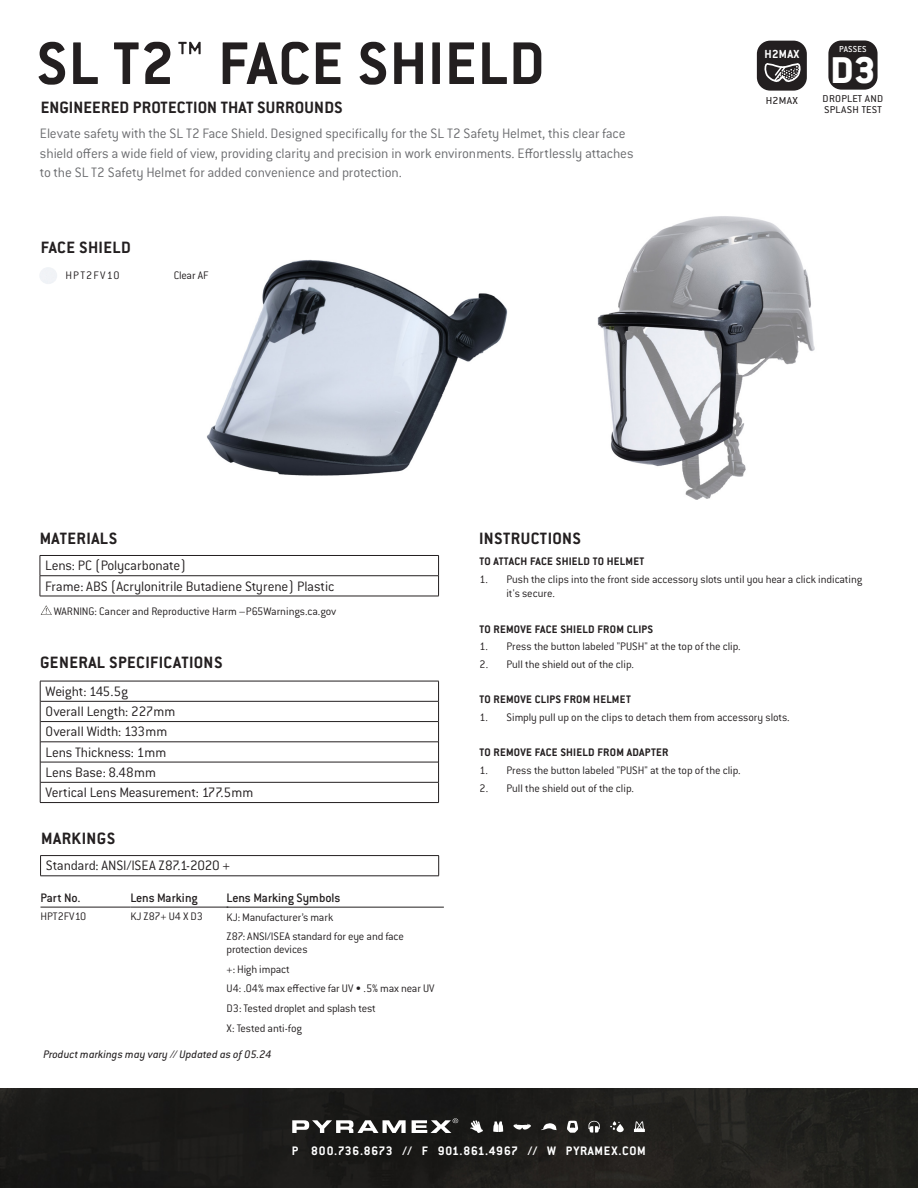
<style>
.page{position:relative;width:918px;height:1188px;background:#fff}
.page>*{position:absolute;margin:0;border:0;box-sizing:border-box;transform-origin:0 0}
.Model_Name{font:700 66px "Conduit ITC Std";letter-spacing:.02em;color:#231f20}
.t1{font:800 40.95px "Conduit ITC Std";color:#fff}
.Description___no_rule{font:700 18px "Conduit ITC Std";letter-spacing:.02em;color:#231f20}
.Description___no_rule-2{font:300 15px/19.5px "Conduit ITC Std";letter-spacing:-.01em;color:#6c6d70}
.Part_No{font:300 15px "Conduit ITC Std";letter-spacing:-.01em;color:#231f20}
.Description___no_rule-3{font:300 15px "Conduit ITC Std";letter-spacing:-.01em;color:#231f20}
.t2{font:700 13.5px "Conduit ITC Std";letter-spacing:.05em;color:#fff}
.Description___no_rule-4{font:500 13.5px "Conduit ITC Std";color:#231f20}
.t3{font:700 12.9px "Conduit ITC Std";letter-spacing:.025em;color:#fff}
.Part_No-2{font:300 12px/14.4px "Conduit ITC Std";letter-spacing:-.01em;color:#231f20}
.t4{font:700 12px "Conduit ITC Std";letter-spacing:.025em;color:#231f20}
.t5{font:italic 12px "Conduit ITC Std";letter-spacing:.01em;color:#231f20}
.Part_No-3{font:300 12px "Conduit ITC Std";letter-spacing:.1em;color:#231f20}
.t6{font:11.1px "Conduit ITC Std";letter-spacing:.025em;color:#231f20;scale:1.07 1}
.t7{font:10.95px/10.2px "Conduit ITC Std";letter-spacing:.025em;color:#231f20;scale:1.07 1}
.t8{font:500 9.6px "Conduit ITC Std";letter-spacing:.02em;color:#fff}
</style>
<div class="page">
<img style="left:0;top:1088px;width:918px;height:100px">
<svg style="left:634px;top:1121px;width:11px;height:11px"></svg>
<svg style="left:610px;top:1121px;width:14px;height:11px"></svg>
<svg style="left:470px;top:1120px;width:13px;height:13px"></svg>
<svg style="left:493px;top:1121px;width:10px;height:11px"></svg>
<svg style="left:588px;top:1121px;width:12px;height:12px"></svg>
<svg style="left:567px;top:1121px;width:11px;height:12px"></svg>
<svg style="left:513px;top:1124px;width:18px;height:6px"></svg>
<svg style="left:541px;top:1122px;width:16px;height:8px"></svg>
<svg style="left:292px;top:1118px;width:166px;height:15px"></svg>
<img style="left:207px;top:259px;width:301px;height:217px">
<img style="left:597px;top:216px;width:218px;height:284px">
<hr style="left:40px;top:555px;width:399px;height:1px;background:#231f20">
<hr style="left:40px;top:575px;width:398px;height:1px;background:#231f20">
<hr style="left:40px;top:596px;width:399px;height:1px;background:#231f20">
<svg style="left:40px;top:556px;width:1px;height:40px"></svg>
<svg style="left:438px;top:556px;width:1px;height:40px"></svg>
<svg style="left:41px;top:606px;width:11px;height:9px"></svg>
<hr style="left:40px;top:681px;width:399px;height:1px;background:#231f20">
<hr style="left:40px;top:701px;width:398px;height:1px;background:#231f20">
<hr style="left:40px;top:721px;width:398px;height:1px;background:#231f20">
<hr style="left:40px;top:742px;width:398px;height:1px;background:#231f20">
<hr style="left:40px;top:762px;width:398px;height:1px;background:#231f20">
<hr style="left:40px;top:782px;width:398px;height:1px;background:#231f20">
<hr style="left:40px;top:802px;width:399px;height:1px;background:#231f20">
<svg style="left:40px;top:681px;width:1px;height:121px"></svg>
<svg style="left:438px;top:681px;width:1px;height:121px"></svg>
<hr style="left:40px;top:907px;width:90px;height:1px;background:#231f20">
<hr style="left:130px;top:907px;width:98px;height:1px;background:#231f20">
<hr style="left:227px;top:907px;width:217px;height:1px;background:#231f20">
<hr style="left:40px;top:855px;width:399px;height:1px;background:#231f20">
<hr style="left:40px;top:876px;width:399px;height:1px;background:#231f20">
<svg style="left:40px;top:856px;width:1px;height:20px"></svg>
<svg style="left:438px;top:856px;width:1px;height:20px"></svg>
<div style="left:828px;top:40px;width:50px;height:50px;background:#231f20;border-radius:13px"></div>
<div style="left:757px;top:41px;width:50px;height:50px;background:#231f20;border-radius:13px"></div>
<svg style="left:764px;top:63px;width:37px;height:19px"></svg>
<p class="Model_Name" style="left:36px;top:23px;width:510px">SL T2™ FACE SHIELD</p>
<p class="Description___no_rule" style="left:41px;top:97px;width:303px">ENGINEERED PROTECTION THAT SURROUNDS</p>
<p class="Description___no_rule-2" style="left:40px;top:123px;width:595px">Elevate safety with the SL T2 Face Shield. Designed specifically for the SL T2 Safety Helmet, this clear face shield offers a wide field of view, providing clarity and precision in work environments. Effortlessly attaches to the SL T2 Safety Helmet for added convenience and protection.</p>
<p class="Description___no_rule" style="left:41px;top:236px;width:91px">FACE SHIELD</p>
<p class="Part_No-3" style="left:65px;top:268px;width:56px">HPT2FV10</p>
<p class="Part_No-2" style="left:174px;top:268px;width:36px">Clear AF</p>
<p class="t3" style="left:764px;top:46px;width:37px">H2MAX</p>
<p class="t6" style="left:766px;top:93px;width:32px">H2MAX</p>
<p class="t8" style="left:839px;top:43px;width:29px">PASSES</p>
<p class="t1" style="left:831px;top:45px;width:47px">D3</p>
<p class="t7" style="left:823px;top:94px;width:58px">DROPLET AND<br>SPLASH TEST</p>
<p class="Description___no_rule" style="left:40px;top:528px;width:79px">MATERIALS</p>
<p class="Part_No" style="left:45px;top:557px;width:142px">Lens: PC (Polycarbonate)</p>
<p class="Part_No" style="left:45px;top:577px;width:291px">Frame: ABS (Acrylonitrile Butadiene Styrene) Plastic</p>
<p class="Part_No-2" style="left:54px;top:604px;width:284px">WARNING: Cancer and Reproductive Harm –P65Warnings.ca.gov</p>
<p class="Description___no_rule" style="left:40px;top:652px;width:184px">GENERAL SPECIFICATIONS</p>
<p class="Part_No" style="left:46px;top:682px;width:84px">Weight: 145.5g</p>
<p class="Part_No" style="left:46px;top:702px;width:131px">Overall Length: 227mm</p>
<p class="Part_No" style="left:46px;top:723px;width:123px">Overall Width: 133mm</p>
<p class="Description___no_rule-3" style="left:46px;top:743px;width:122px">Lens Thickness: 1mm</p>
<p class="Description___no_rule-3" style="left:46px;top:763px;width:112px">Lens Base: 8.48mm</p>
<p class="Description___no_rule-3" style="left:46px;top:783px;width:209px">Vertical Lens Measurement: 177.5mm</p>
<p class="Description___no_rule" style="left:41px;top:827px;width:75px">MARKINGS</p>
<p class="Description___no_rule-3" style="left:46px;top:857px;width:186px">Standard: ANSI/ISEA Z87.1-2020 +</p>
<p class="Description___no_rule-4" style="left:40px;top:889px;width:41px">Part No.</p>
<p class="Description___no_rule-4" style="left:130px;top:889px;width:69px">Lens Marking</p>
<p class="Part_No-2" style="left:40px;top:909px;width:47px">HPT2FV10</p>
<p class="Part_No-2" style="left:130px;top:909px;width:74px">KJ Z87+ U4 X D3</p>
<p class="Description___no_rule-4" style="left:227px;top:889px;width:115px">Lens Marking Symbols</p>
<p class="Part_No-2" style="left:227px;top:910px;width:108px">KJ: Manufacturer’s mark</p>
<p class="Part_No-2" style="left:227px;top:929px;width:179px;line-height:13.5px">Z87: ANSI/ISEA standard for eye and face protection devices</p>
<p class="Part_No-2" style="left:227px;top:961px;width:65px">+: High impact</p>
<p class="Part_No-2" style="left:227px;top:981px;width:210px">U4: .04% max effective far UV • .5% max near UV</p>
<p class="Part_No-2" style="left:227px;top:1001px;width:151px">D3: Tested droplet and splash test</p>
<p class="Part_No-2" style="left:227px;top:1021px;width:77px">X: Tested anti-fog</p>
<p class="t5" style="left:43px;top:1046px;width:230px">Product markings may vary // Updated as of 05.24</p>
<p class="Description___no_rule" style="left:479px;top:528px;width:103px">INSTRUCTIONS</p>
<p class="t4" style="left:480px;top:554px;width:166px">TO ATTACH FACE SHIELD TO HELMET</p>
<p class="Part_No-2" style="left:507px;top:572px;width:357px;text-indent:-27px">1. Push the clips into the front side accessory slots until you hear a click indicating it's secure.</p>
<p class="t4" style="left:480px;top:622px;width:175px">TO REMOVE FACE SHIELD FROM CLIPS</p>
<p class="Part_No-2" style="left:480px;top:639px;width:263px">1. Press the button labeled "PUSH" at the top of the clip.</p>
<p class="Part_No-2" style="left:480px;top:657px;width:156px">2. Pull the shield out of the clip.</p>
<p class="t4" style="left:480px;top:692px;width:153px">TO REMOVE CLIPS FROM HELMET</p>
<p class="Part_No-2" style="left:480px;top:710px;width:312px">1. Simply pull up on the clips to detach them from accessory slots.</p>
<p class="t4" style="left:480px;top:745px;width:190px">TO REMOVE FACE SHIELD FROM ADAPTER</p>
<p class="Part_No-2" style="left:480px;top:763px;width:263px">1. Press the button labeled "PUSH" at the top of the clip.</p>
<p class="Part_No-2" style="left:480px;top:780px;width:156px">2. Pull the shield out of the clip.</p>
<p class="t2" style="left:292px;top:1143px;width:356px">P 800.736.8673 // F 901.861.4967 // W PYRAMEX.COM</p>
</div>
